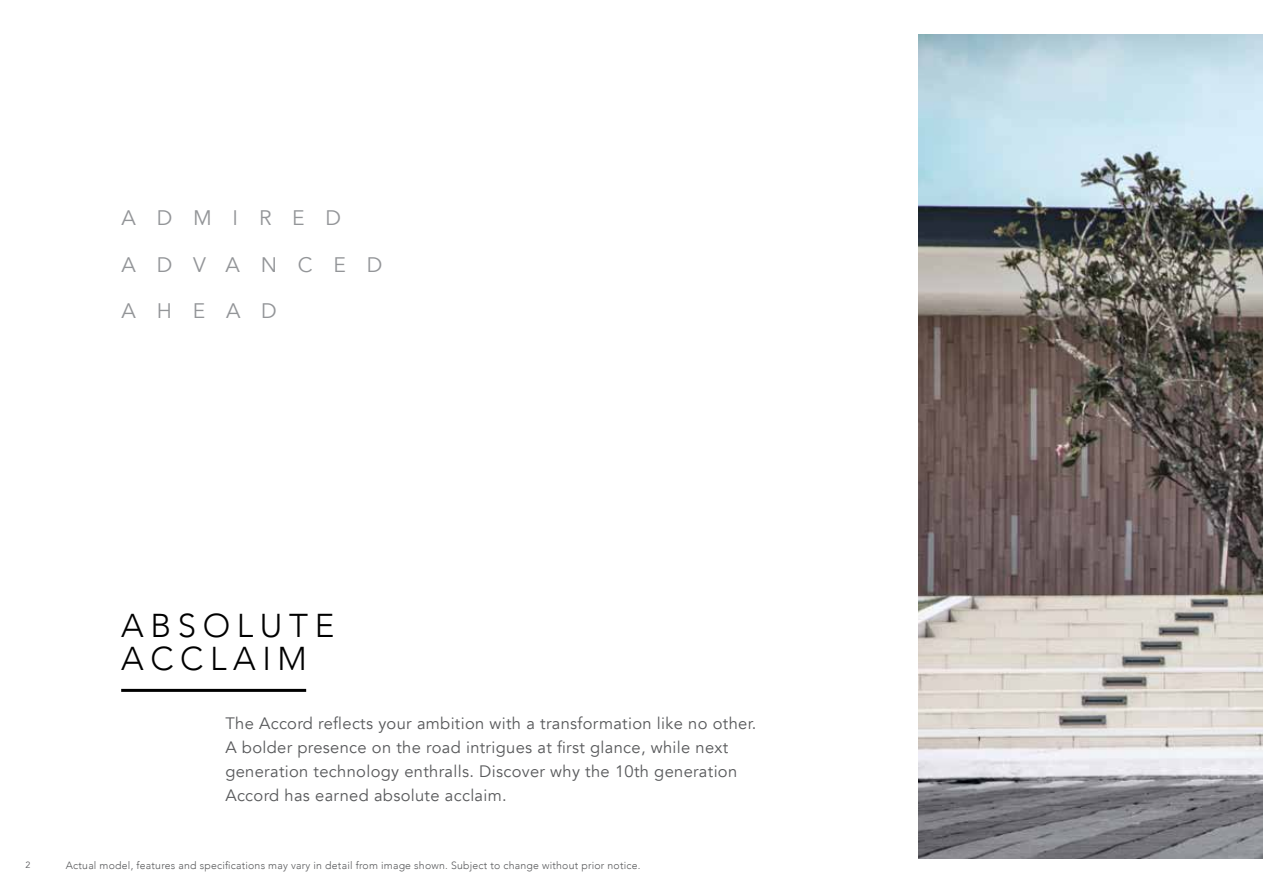
<style>
.page{position:relative;width:1263px;height:893px;background:#fff}
.page>*{position:absolute;margin:0;border:0;box-sizing:border-box;transform-origin:0 0}
.t1{font:300 33px/33px "Avenir";letter-spacing:.2em;color:#000}
.t2{font:21px "Avenir";letter-spacing:.99em;color:#939598}
.t3{font:16.5px/24px "Avenir";letter-spacing:.02em;color:#58595b}
.t4{font:300 10.5px "Avenir";letter-spacing:.02em;color:#58595b}
.t5{font:9px "Avenir";color:#58595b}
</style>
<div class="page">
<img style="left:918px;top:34px;width:345px;height:825px">
<hr style="left:121px;top:689px;width:185px;height:3px;background:#000">
<p class="t2" style="left:122px;top:205px;width:221px">ADMIRED</p>
<p class="t2" style="left:122px;top:252px;width:262px">ADVANCED</p>
<p class="t2" style="left:122px;top:298px;width:157px">AHEAD</p>
<h1 class="t1" style="left:121px;top:609px;width:215px">ABSOLUTE<br>ACCLAIM</h1>
<p class="t3" style="left:225px;top:711px;width:533px">The Accord reflects your ambition with a transformation like no other.<br>A bolder presence on the road intrigues at first glance, while next generation technology enthralls. Discover why the 10th generation Accord has earned absolute acclaim.</p>
<p class="t5" style="left:26px;top:859px;width:7px">2</p>
<p class="t4" style="left:66px;top:860px;width:576px">Actual model, features and specifications may vary in detail from image shown. Subject to change without prior notice.</p>
</div>
